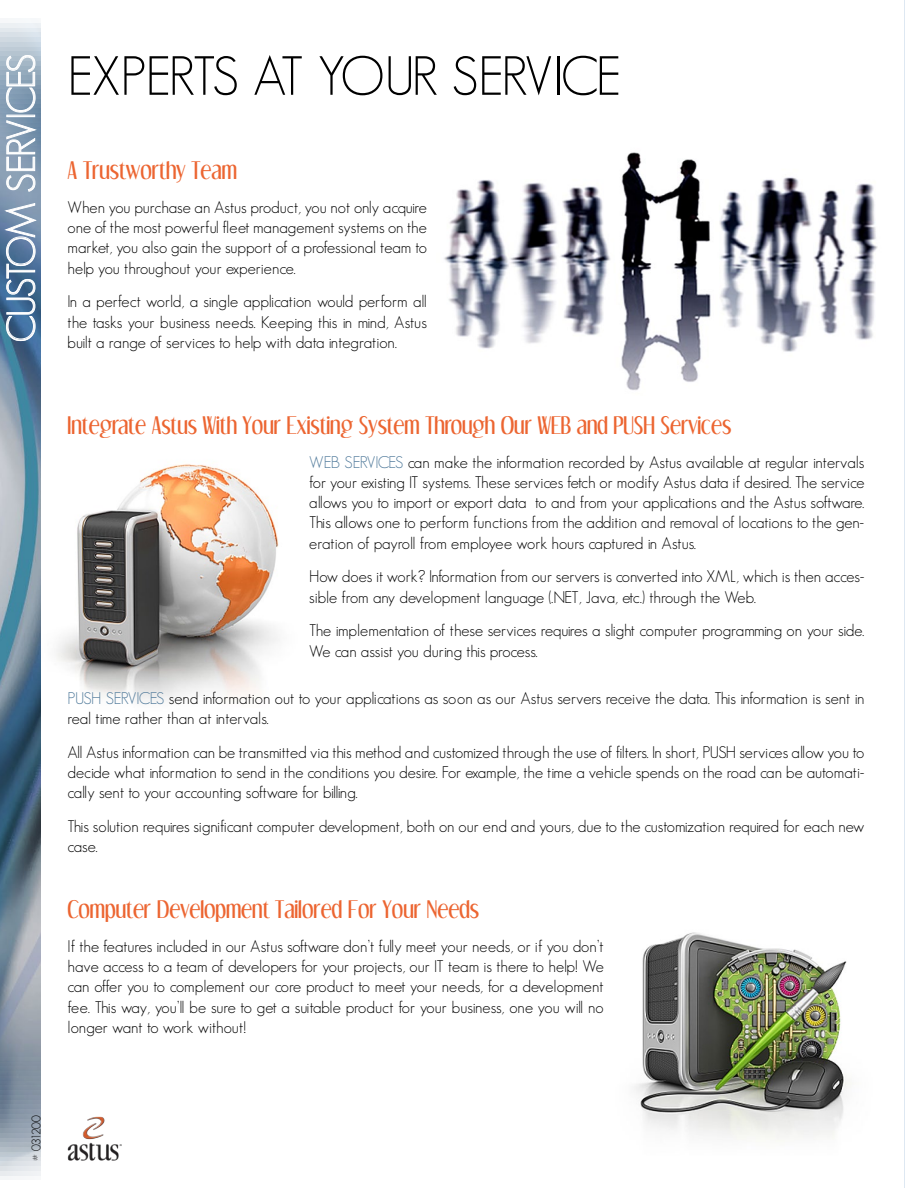
<style>
.page{position:relative;width:905px;height:1188px;background:#fff}
.page>*{position:absolute;margin:0;border:0;box-sizing:border-box;transform-origin:0 0}
.t1{font:300 54px "Geosans";letter-spacing:-.045em;color:#000}
.t2{font:300 39px "Geosans";letter-spacing:-.05em;color:#fff}
.t3{font:21px "Dream Orphans";color:#ec6531}
.t4{font:300 16.5px/20.2px "Geosans";color:#000;text-align:justify}
.t5{font:300 12px "Geosans";letter-spacing:-.01em;color:#000}
.s1{color:#4f799a}
</style>
<div class="page">
<img style="left:40px;top:442px;width:239px;height:269px">
<img style="left:0;top:23px;width:40px;height:1157px">
<hr style="left:904px;top:0;width:1px;height:1188px;background:#97b8d7">
<img style="left:68px;top:1117px;width:53px;height:44px">
<img style="left:634px;top:932px;width:217px;height:209px">
<img style="left:444px;top:152px;width:434px;height:239px">
<svg style="left:3px;top:203px;width:34px;height:138px;background:#6e8cab"></svg>
<svg style="left:6px;top:120px;width:30px;height:72px;background:#a0b2c4"></svg>
<div style="left:6px;top:115px;width:29px;height:2px;border:1px solid #fff"></div>
<svg style="left:6px;top:55px;width:30px;height:58px;background:#a5b7c8"></svg>
<h2 class="t2" style="left:-1px;top:343px;width:286px;rotate:-90deg">Custom services</h2>
<h1 class="t1" style="left:68px;top:46px;width:26px">expe</h1>
<h1 class="t1" style="left:168px;top:46px;width:447px">rts At Your service</h1>
<p class="t3" style="left:68px;top:158px;width:171px">A Trustworthy Team</p>
<p class="t4" style="left:68px;top:197px;width:361px">When you purchase an Astus product, you not only acquire one of the most powerful fleet management systems on the market, you also gain the support of a professional team to help you throughout your experience.</p>
<p class="t4" style="left:68px;top:292px;width:361px">In a perfect world, a single application would perform all the tasks your business needs. Keeping this in mind, Astus built a range of services to help with data integration.</p>
<p class="t3" style="left:68px;top:412px;width:665px">Integrate Astus With Your Existing System Through Our WEB and PUSH Services</p>
<p class="t4" style="left:309px;top:452px;width:556px"><span class="s1">WEB Services</span> can make the information recorded by Astus available at regular intervals for your existing IT systems. These services fetch or modify Astus data if desired. The service allows you to import or export data to and from your applications and the Astus software.<br>This allows one to perform functions from the addition and removal of locations to the gen&shy;eration of payroll from employee work hours captured in Astus.</p>
<p class="t4" style="left:309px;top:566px;width:556px">How does it work? Information from our servers is converted into XML, which is then acces&shy;sible from any development language (.NET, Java, etc.) through the Web.</p>
<p class="t4" style="left:309px;top:620px;width:556px">The implementation of these services requires a slight computer programming on your side.<br>We can assist you during this process.</p>
<p class="t4" style="left:68px;top:688px;width:798px"><span class="s1">PUSH Services</span> send information out to your applications as soon as our Astus servers receive the data. This information is sent in real time rather than at intervals.</p>
<p class="t4" style="left:68px;top:742px;width:798px">All Astus information can be transmitted via this method and customized through the use of filters. In short, PUSH services allow you to decide what information to send in the conditions you desire. For example, the time a vehicle spends on the road can be automati&shy;cally sent to your accounting software for billing.</p>
<p class="t4" style="left:68px;top:816px;width:798px">This solution requires significant computer development, both on our end and yours, due to the customization required for each new case.</p>
<p class="t3" style="left:68px;top:896px;width:413px">Computer Development Tailored For Your Needs</p>
<p class="t4" style="left:68px;top:936px;width:537px">If the features included in our Astus software don’t fully meet your needs, or if you don’t have access to a team of developers for your projects, our IT team is there to help! We can offer you to complement our core product to meet your needs, for a development fee. This way, you’ll be sure to get a suitable product for your business, one you will no longer want to work without!</p>
<p class="t5" style="left:30px;top:1161px;width:48px;rotate:-90deg"># 031200</p>
</div>
